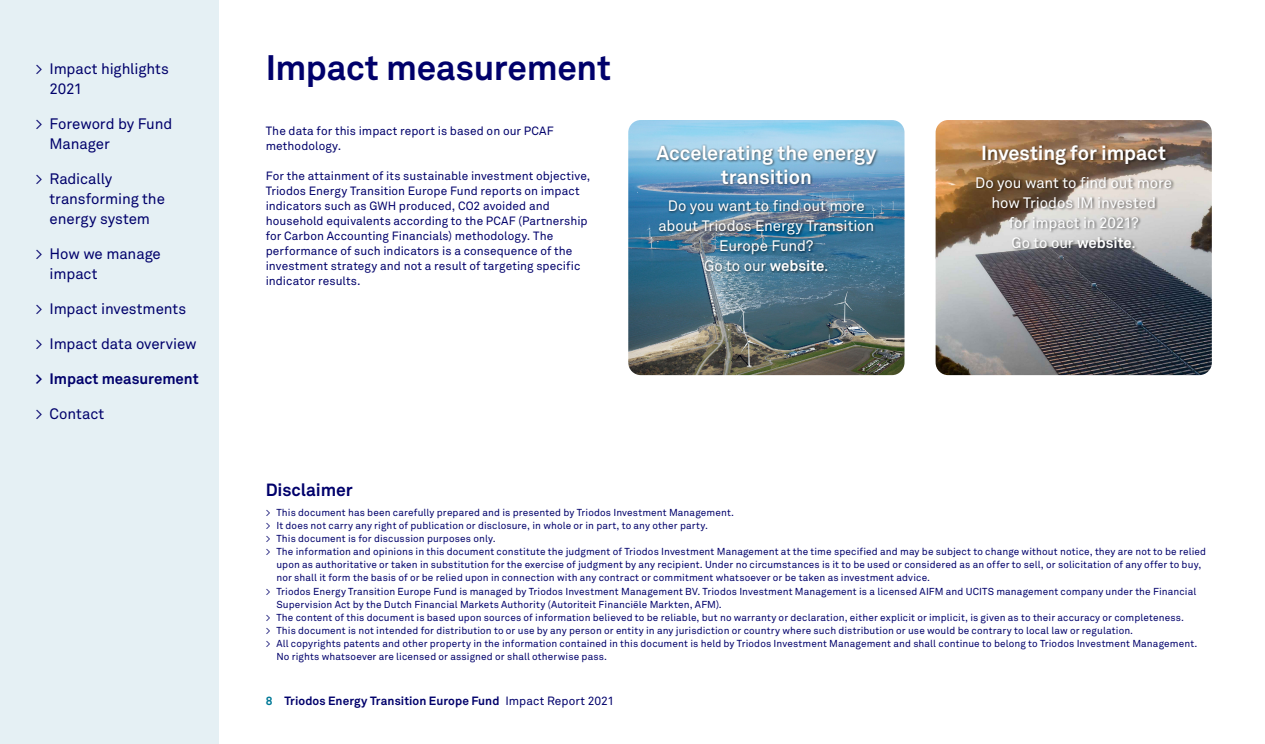
<style>
.page{position:relative;width:1265px;height:744px;background:#fff}
.page>*{position:absolute;margin:0;border:0;box-sizing:border-box;transform-origin:0 0}
.Hoofkop{font:700 35px "Akkurat Pro";letter-spacing:-.01em;color:#00006b}
.Platte_tekst{font:700 20px/23.8px "Akkurat Pro";letter-spacing:-.005em;color:#fff;text-align:center}
.Platte_tekst-2{font:700 17.5px "Akkurat Pro";letter-spacing:-.005em;color:#00006b}
.Platte_tekst-3{font:15px/20px "Akkurat Pro";letter-spacing:-.005em;color:#fff;text-align:center}
.Hoofkop-2{font:15px/20px "Akkurat Pro";letter-spacing:-.01em;color:#00006b}
.Hoofkop-3{font:700 15px "Akkurat Pro";letter-spacing:-.005em;color:#00006b}
.Platte_tekst-4{font:11.88px/15px "Akkurat Pro";letter-spacing:.005em;color:#00006b}
.t1{font:700 11.88px "Akkurat Pro";letter-spacing:.005em;color:#00006b}
.Platte_tekst-5{font:10px/13.1px "Akkurat Pro";letter-spacing:.015em;color:#00006b}
.s1{font-weight:700}
.s2{color:#007997}
.s3{font-weight:400}
</style>
<div class="page">
<div style="left:0;top:0;width:219px;height:744px;background:#e5f0f4"></div>
<img style="left:628px;top:120px;width:277px;height:255px">
<img style="left:936px;top:120px;width:276px;height:255px">
<div style="left:655px;top:144px;width:225px;height:131px;background:#000;opacity:.6"></div>
<div style="left:975px;top:144px;width:200px;height:107px;background:#000;opacity:.6"></div>
<p class="Hoofkop-2" style="left:50px;top:59px;width:121px;text-indent:-14px">&gt; Impact highlights<br>2021</p>
<p class="Hoofkop-2" style="left:50px;top:114px;width:124px;text-indent:-14px">&gt; Foreword by Fund<br>Manager</p>
<p class="Hoofkop-2" style="left:50px;top:169px;width:117px;text-indent:-14px">&gt; Radically transforming the energy system</p>
<p class="Hoofkop-2" style="left:50px;top:244px;width:113px;text-indent:-14px">&gt; How we manage impact</p>
<p class="Hoofkop-2" style="left:35px;top:299px;width:152px">&gt; Impact investments</p>
<p class="Hoofkop-2" style="left:35px;top:334px;width:163px">&gt; Impact data overview</p>
<p class="Hoofkop-3" style="left:35px;top:369px;width:165px">&gt; Impact measurement</p>
<p class="Hoofkop-2" style="left:35px;top:404px;width:70px">&gt; Contact</p>
<p class="Hoofkop" style="left:266px;top:46px;width:347px">Impact measurement</p>
<p class="Platte_tekst-4" style="left:266px;top:123px;width:289px">The data for this impact report is based on our PCAF methodology.</p>
<p class="Platte_tekst-4" style="left:266px;top:168px;width:326px">For the attainment of its sustainable investment objective, Triodos Energy Transition Europe Fund reports on impact indicators such as GWH produced, CO2 avoided and household equivalents according to the PCAF (Partnership for Carbon Accounting Financials) methodology. The performance of such indicators is a consequence of the investment strategy and not a result of targeting specific indicator results.</p>
<p class="Platte_tekst" style="left:656px;top:141px;width:221px">Accelerating the energy transition</p>
<p class="Platte_tekst-3" style="left:658px;top:196px;width:217px">Do you want to find out more about Triodos Energy Transition<br>Europe Fund?</p>
<p class="Platte_tekst-3" style="left:704px;top:256px;width:126px">Go to our <span class="s1">website</span>.</p>
<p class="Platte_tekst" style="left:981px;top:141px;width:186px">Investing for impact</p>
<p class="Platte_tekst-3" style="left:975px;top:172px;width:198px">Do you want to find out more how Triodos IM invested<br>for impact in 2021?<br>Go to our <span class="s1">website</span>.</p>
<p class="Platte_tekst-2" style="left:266px;top:479px;width:88px">Disclaimer</p>
<p class="Platte_tekst-5" style="left:266px;top:506px;width:470px">&gt; This document has been carefully prepared and is presented by Triodos Investment Management.</p>
<p class="Platte_tekst-5" style="left:266px;top:519px;width:444px">&gt; It does not carry any right of publication or disclosure, in whole or in part, to any other party.</p>
<p class="Platte_tekst-5" style="left:266px;top:532px;width:231px">&gt; This document is for discussion purposes only.</p>
<p class="Platte_tekst-5" style="left:276px;top:545px;width:931px;text-indent:-11px">&gt; The information and opinions in this document constitute the judgment of Triodos Investment Management at the time specified and may be subject to change without notice, they are not to be relied upon as authoritative or taken in substitution for the exercise of judgment by any recipient. Under no circumstances is it to be used or considered as an offer to sell, or solicitation of any offer to buy, nor shall it form the basis of or be relied upon in connection with any contract or commitment whatsoever or be taken as investment advice.</p>
<p class="Platte_tekst-5" style="left:276px;top:584px;width:921px;text-indent:-11px">&gt; Triodos Energy Transition Europe Fund is managed by Triodos Investment Management BV. Triodos Investment Management is a licensed AIFM and UCITS management company under the Financial<br>Supervision Act by the Dutch Financial Markets Authority (Autoriteit Financiële Markten, AFM).</p>
<p class="Platte_tekst-5" style="left:266px;top:611px;width:920px">&gt; The content of this document is based upon sources of information believed to be reliable, but no warranty or declaration, either explicit or implicit, is given as to their accuracy or completeness.</p>
<p class="Platte_tekst-5" style="left:266px;top:624px;width:869px">&gt; This document is not intended for distribution to or use by any person or entity in any jurisdiction or country where such distribution or use would be contrary to local law or regulation.</p>
<p class="Platte_tekst-5" style="left:276px;top:637px;width:922px;text-indent:-11px">&gt; All copyrights patents and other property in the information contained in this document is held by Triodos Investment Management and shall continue to belong to Triodos Investment Management.<br>No rights whatsoever are licensed or assigned or shall otherwise pass.</p>
<p class="t1" style="left:266px;top:693px;width:350px"><span class="s2">8</span> Triodos Energy Transition Europe Fund <span class="s3">Impact Report 2021</span></p>
</div>
